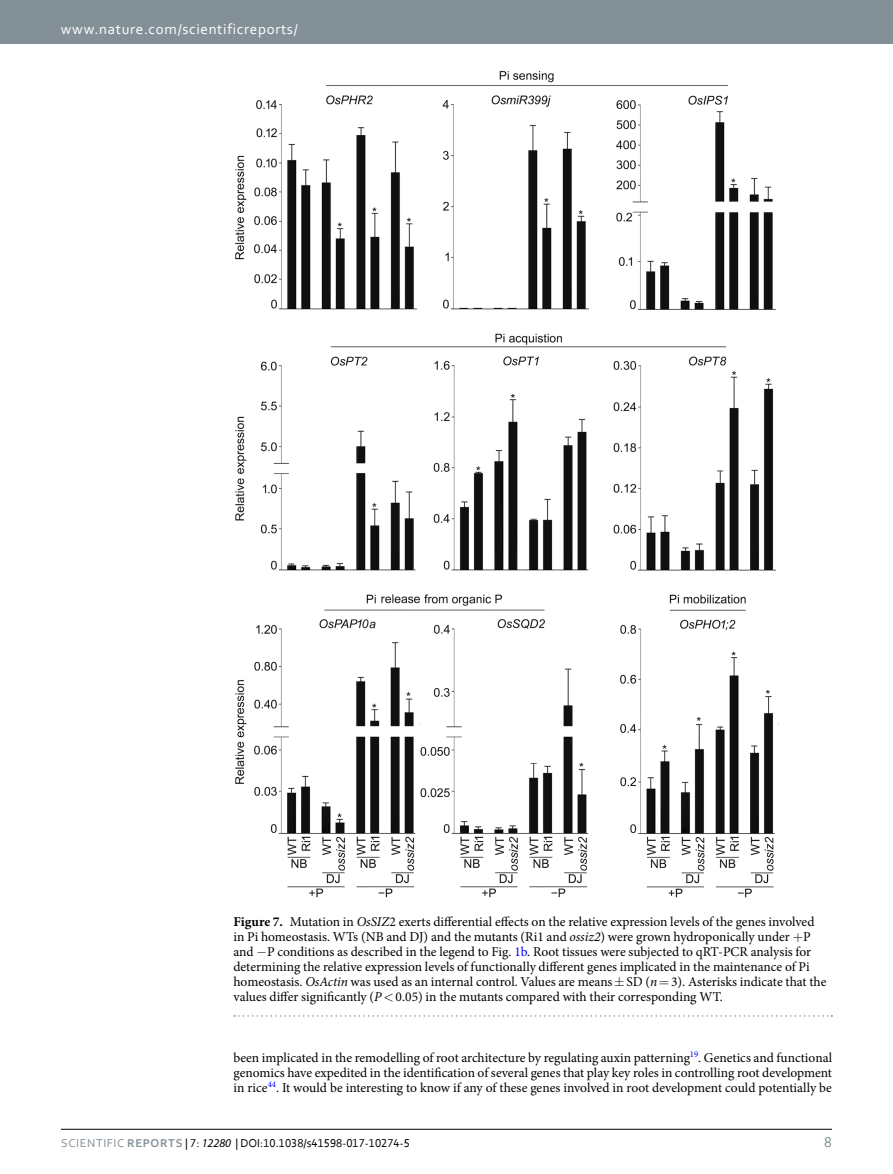
<style>
.page{position:relative;width:893px;height:1174px;background:#fff}
.page>*{position:absolute;margin:0;border:0;box-sizing:border-box;transform-origin:0 0}
.t1{font:15px "Corbel 2";letter-spacing:.045em;color:#fff}
.t2{font:15px "Corbel 2";color:#839097}
.t3{font:13.5px/15px "Minion Pro";color:#000;text-align:justify}
.t4{font:12px "Corbel";color:#000}
.s1{font-weight:700}
.s2{font-style:italic}
.s3{color:#00f}
.s4{font-family:"Corbel 2";color:#839097}
.s5{font-family:"Corbel Bold 2";color:#839097}
.s6{font-family:"Myriad Pro";font-style:italic}
</style>
<div class="page">
<div style="left:0;top:0;width:893px;height:43px;background:#839097"></div>
<hr style="left:61px;top:1129px;width:771px;height:1px;background:#000">
<img style="left:235px;top:70px;width:544px;height:828px">
<svg style="left:234px;top:1015px;width:598px;height:1px"></svg>
<p class="t1" style="left:61px;top:19px;width:238px">www.nature.com/scientificreports/</p>
<p class="t3" style="left:233px;top:914px;width:595px;text-align:left"><span class="s1">Figure 7.</span> Mutation in <span class="s2">OsSIZ</span>2 exerts differential effects on the relative expression levels of the genes involved in Pi homeostasis. WTs (NB and DJ) and the mutants (Ri1 and <span class="s2">ossiz2</span>) were grown hydroponically under P and −P conditions as described in the legend to Fig. <span class="s3">1b</span>. Root tissues were subjected to qRT-PCR analysis for determining the relative expression levels of functionally different genes implicated in the maintenance of Pi homeostasis. <span class="s2">OsActin</span> was used as an internal control. Values are means SD (<span class="s2">n</span> 3). Asterisks indicate that the values differ significantly (<span class="s2">P</span> 0.05) in the mutants compared with their corresponding WT.</p>
<p class="t3" style="left:233px;top:1050px;width:600px">been implicated in the remodelling of root architecture by regulating auxin patterning<sup>19</sup>. Genetics and functional genomics have expedited in the identification of several genes that play key roles in controlling root development in rice<sup>44</sup>. It would be interesting to know if any of these genes involved in root development could potentially be</p>
<p class="t4" style="left:61px;top:1135px;width:350px"><span class="s4">SCiENtiFiC</span> <span class="s5">REPORTS</span> | 7: <span class="s6">12280</span> | DOI:10.1038/s41598-017-10274-5</p>
<p class="t2" style="left:824px;top:1132px;width:9px">8</p>
</div>
